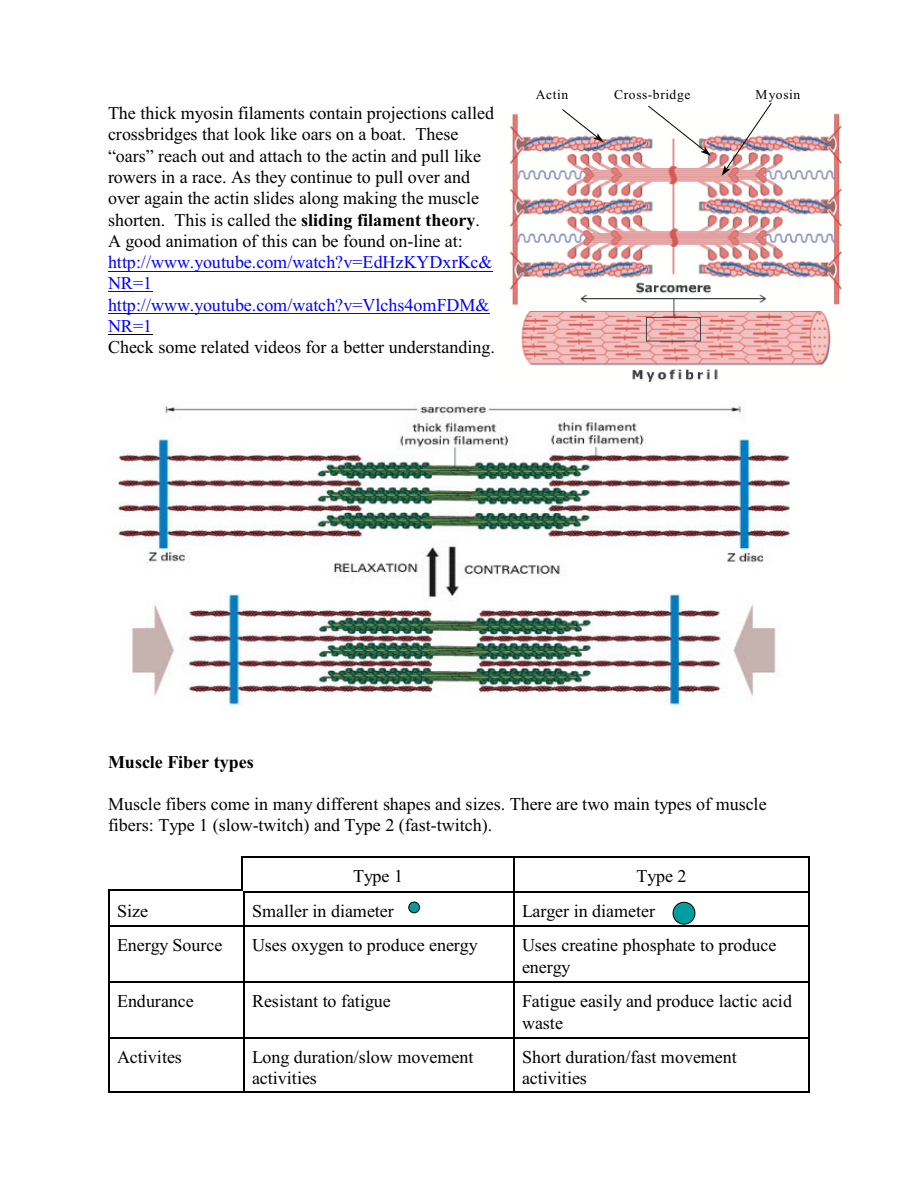
<style>
.page{position:relative;width:918px;height:1188px;background:#fff}
.page>*{position:absolute;margin:0;border:0;box-sizing:border-box;transform-origin:0 0}
.t1{font:18px/21.3px "Times New Roman";color:#000}
.t2{font:18px/21.3px "Times New Roman";letter-spacing:-.005em;color:#00f}
.t3{font:700 18px "Times New Roman";color:#000}
.t4{font:13.5px "Times New Roman";letter-spacing:.04em;color:#000}
.s1{font-weight:700}
</style>
<div class="page">
<hr style="left:242px;top:856px;width:1px;height:35px;background:#000">
<hr style="left:108px;top:890px;width:135px;height:1px;background:#000">
<hr style="left:243px;top:856px;width:270px;height:2px;background:#000">
<hr style="left:513px;top:856px;width:1px;height:35px;background:#000">
<hr style="left:809px;top:856px;width:1px;height:35px;background:#000">
<hr style="left:513px;top:856px;width:297px;height:2px;background:#000">
<hr style="left:108px;top:891px;width:1px;height:34px;background:#000">
<hr style="left:243px;top:891px;width:1px;height:34px;background:#000">
<hr style="left:243px;top:891px;width:270px;height:1px;background:#000">
<hr style="left:513px;top:891px;width:1px;height:34px;background:#000">
<hr style="left:809px;top:891px;width:1px;height:34px;background:#000">
<hr style="left:513px;top:891px;width:297px;height:1px;background:#000">
<hr style="left:108px;top:926px;width:1px;height:55px;background:#000">
<hr style="left:108px;top:926px;width:135px;height:1px;background:#000">
<hr style="left:243px;top:926px;width:1px;height:55px;background:#000">
<hr style="left:243px;top:926px;width:270px;height:1px;background:#000">
<hr style="left:513px;top:926px;width:1px;height:55px;background:#000">
<hr style="left:809px;top:926px;width:1px;height:55px;background:#000">
<hr style="left:513px;top:926px;width:297px;height:1px;background:#000">
<hr style="left:108px;top:981px;width:1px;height:56px;background:#000">
<hr style="left:108px;top:981px;width:135px;height:2px;background:#000">
<hr style="left:243px;top:981px;width:1px;height:56px;background:#000">
<hr style="left:243px;top:981px;width:270px;height:2px;background:#000">
<hr style="left:513px;top:981px;width:1px;height:56px;background:#000">
<hr style="left:809px;top:981px;width:1px;height:56px;background:#000">
<hr style="left:513px;top:981px;width:297px;height:2px;background:#000">
<hr style="left:108px;top:1037px;width:1px;height:56px;background:#000">
<hr style="left:108px;top:1037px;width:135px;height:1px;background:#000">
<hr style="left:108px;top:1092px;width:135px;height:1px;background:#000">
<hr style="left:243px;top:1037px;width:1px;height:56px;background:#000">
<hr style="left:243px;top:1037px;width:270px;height:1px;background:#000">
<hr style="left:243px;top:1092px;width:270px;height:1px;background:#000">
<hr style="left:513px;top:1037px;width:1px;height:56px;background:#000">
<hr style="left:809px;top:1037px;width:1px;height:56px;background:#000">
<hr style="left:513px;top:1037px;width:297px;height:1px;background:#000">
<hr style="left:513px;top:1092px;width:297px;height:1px;background:#000">
<img style="left:509px;top:113px;width:333px;height:269px">
<hr style="left:108px;top:271px;width:384px;height:1px;background:#00f">
<hr style="left:108px;top:292px;width:44px;height:1px;background:#00f">
<hr style="left:108px;top:313px;width:381px;height:1px;background:#00f">
<hr style="left:108px;top:334px;width:44px;height:1px;background:#000">
<svg style="left:562px;top:109px;width:41px;height:33px"></svg>
<svg style="left:722px;top:102px;width:50px;height:74px"></svg>
<svg style="left:648px;top:105px;width:63px;height:51px"></svg>
<svg style="left:408px;top:901px;width:12px;height:13px"></svg>
<svg style="left:672px;top:902px;width:24px;height:23px"></svg>
<img style="left:118px;top:404px;width:672px;height:302px">
<p class="t1" style="left:108px;top:104px;width:388px">The thick myosin filaments contain projections called crossbridges that look like oars on a boat. These “oars” reach out and attach to the actin and pull like rowers in a race. As they continue to pull over and over again the actin slides along making the muscle shorten. This is called the <span class="s1">sliding filament theory</span>.<br>A good animation of this can be found on-line at:</p>
<p class="t2" style="left:108px;top:253px;width:386px">http://www.youtube.com/watch?v=EdHzKYDxrKc&amp;<br>NR=1 http://www.youtube.com/watch?v=Vlchs4omFDM&amp;<br>NR=1</p>
<p class="t1" style="left:108px;top:338px;width:388px">Check some related videos for a better understanding.</p>
<p class="t4" style="left:536px;top:90px;width:34px">Actin</p>
<p class="t4" style="left:614px;top:90px;width:78px">Cross-bridge</p>
<p class="t4" style="left:756px;top:90px;width:46px">Myosin</p>
<p class="t3" style="left:108px;top:755px;width:147px">Muscle Fiber types</p>
<p class="t1" style="left:108px;top:795px;width:660px">Muscle fibers come in many different shapes and sizes. There are two main types of muscle fibers: Type 1 (slow-twitch) and Type 2 (fast-twitch).</p>
<p class="t1" style="left:353px;top:867px;width:51px">Type 1</p>
<p class="t1" style="left:637px;top:867px;width:51px">Type 2</p>
<p class="t1" style="left:117px;top:902px;width:33px">Size</p>
<p class="t1" style="left:252px;top:902px;width:143px">Smaller in diameter</p>
<p class="t1" style="left:522px;top:902px;width:135px">Larger in diameter</p>
<p class="t1" style="left:117px;top:937px;width:107px">Energy Source</p>
<p class="t1" style="left:252px;top:937px;width:227px">Uses oxygen to produce energy</p>
<p class="t1" style="left:522px;top:937px;width:256px">Uses creatine phosphate to produce energy</p>
<p class="t1" style="left:117px;top:992px;width:78px">Endurance</p>
<p class="t1" style="left:252px;top:992px;width:140px">Resistant to fatigue</p>
<p class="t1" style="left:522px;top:992px;width:272px">Fatigue easily and produce lactic acid waste</p>
<p class="t1" style="left:117px;top:1048px;width:66px">Activites</p>
<p class="t1" style="left:252px;top:1048px;width:223px">Long duration/slow movement activities</p>
<p class="t1" style="left:522px;top:1048px;width:216px">Short duration/fast movement activities</p>
</div>
